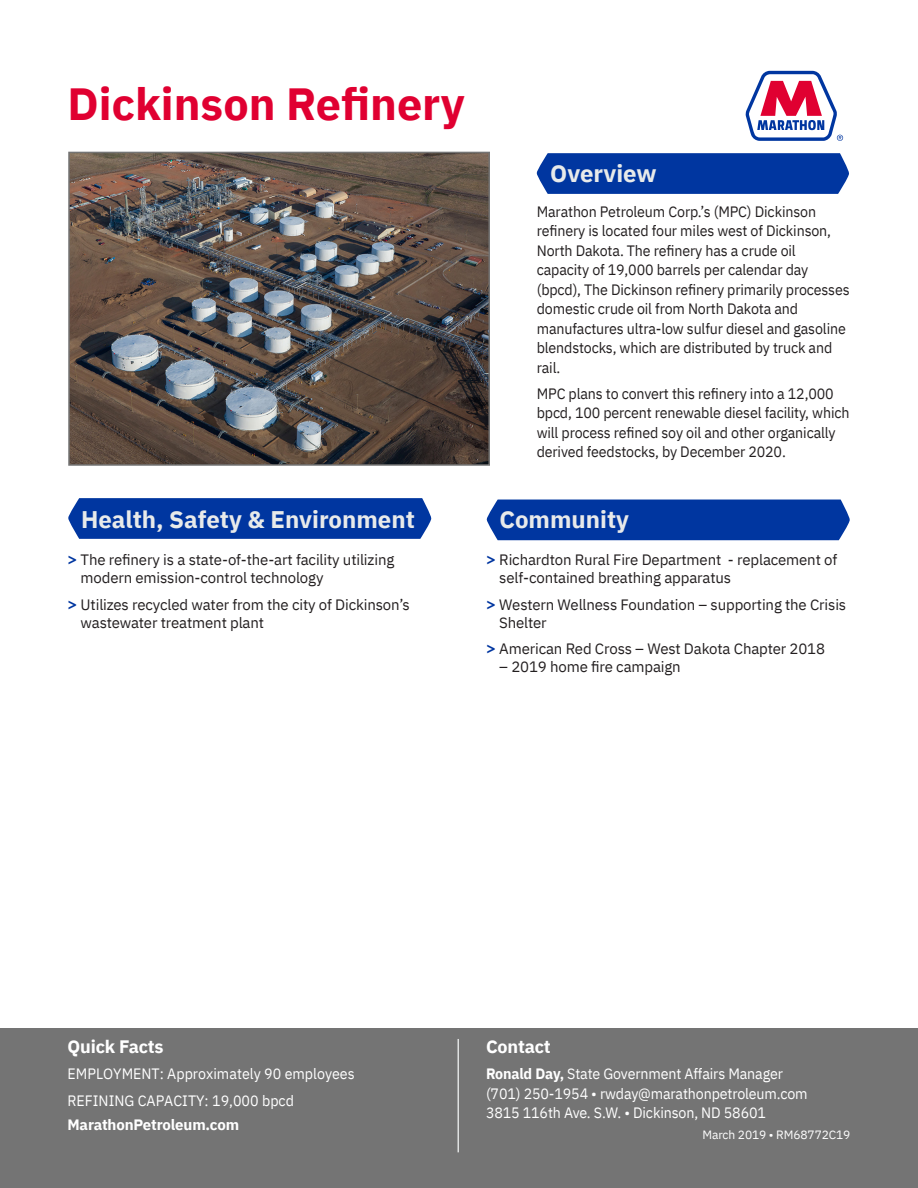
<style>
.page{position:relative;width:918px;height:1188px;background:#fff}
.page>*{position:absolute;margin:0;border:0;box-sizing:border-box;transform-origin:0 0}
.t1{font:700 45px "IBM Plex Sans";color:#e00031}
.t2{font:700 24px "IBM Plex Sans";color:#e8eaea}
.Bullet{font:700 18px "IBM Plex Sans";letter-spacing:-.01em;color:#fff}
.Body_N{font:15px/19.5px "IBM Plex Sans";letter-spacing:-.01em;color:#231f20;scale:.95 1}
.Bullet-2{font:15px/18px "IBM Plex Sans";letter-spacing:-.01em;color:#231f20}
.Body_N-2{font:15px "IBM Plex Sans";letter-spacing:-.01em;color:#fff;scale:.95 1}
.Bullet-3{font:15px "IBM Plex Sans";color:#fff;scale:.95 1}
.Bullet-4{font:700 15px "IBM Plex Sans";letter-spacing:-.01em;color:#fff}
.Bullet-5{font:12px "IBM Plex Sans";letter-spacing:-.01em;color:#fff}
.s1{font-family:"Avenir LT Std";font-weight:800;font-size:16.5px;color:#0036a0}
.s2{font-weight:700}
</style>
<div class="page">
<svg style="left:68px;top:498px;width:363px;height:41px;background:#083ca3"></svg>
<div style="left:487px;top:500px;width:363px;height:40px;background:#0036a0"></div>
<svg style="left:537px;top:153px;width:312px;height:41px;background:#093da3"></svg>
<svg style="left:745px;top:70px;width:98px;height:71px"></svg>
<img style="left:71px;top:155px;width:416px;height:308px">
<div style="left:68px;top:152px;width:422px;height:314px;border:2px solid #747474"></div>
<div style="left:0;top:1028px;width:918px;height:160px;background:#747474"></div>
<hr style="left:458px;top:1039px;width:1px;height:113px;background:#dee0e0">
<p class="t1" style="left:68px;top:68px;width:399px">Dickinson Refinery</p>
<p class="t2" style="left:550px;top:154px;width:108px">Overview</p>
<p class="Body_N" style="left:537px;top:200px;width:331px">Marathon Petroleum Corp.’s (MPC) Dickinson refinery is located four miles west of Dickinson, North Dakota. The refinery has a crude oil capacity of 19,000 barrels per calendar day (bpcd), The Dickinson refinery primarily processes domestic crude oil from North Dakota and manufactures ultra-low sulfur diesel and gasoline blendstocks, which are distributed by truck and rail.</p>
<p class="Body_N" style="left:537px;top:383px;width:331px">MPC plans to convert this refinery into a 12,000 bpcd, 100 percent renewable diesel facility, which will process refined soy oil and other organically derived feedstocks, by December 2020.</p>
<p class="t2" style="left:81px;top:500px;width:335px">Health, Safety &amp; Environment</p>
<p class="t2" style="left:500px;top:500px;width:131px">Community</p>
<p class="Bullet-2" style="left:81px;top:550px;width:315px;text-indent:-13px"><span class="s1">&gt;</span> The refinery is a state-of-the-art facility utilizing modern emission-control technology</p>
<p class="Bullet-2" style="left:81px;top:594px;width:331px;text-indent:-13px"><span class="s1">&gt;</span> Utilizes recycled water from the city of Dickinson’s wastewater treatment plant</p>
<p class="Bullet-2" style="left:499px;top:550px;width:339px;text-indent:-13px"><span class="s1">&gt;</span> Richardton Rural Fire Department - replacement of self-contained breathing apparatus</p>
<p class="Bullet-2" style="left:499px;top:594px;width:349px;text-indent:-13px"><span class="s1">&gt;</span> Western Wellness Foundation – supporting the Crisis<br>Shelter</p>
<p class="Bullet-2" style="left:486px;top:638px;width:341px"><span class="s1">&gt;</span> American Red Cross – West Dakota Chapter 2018</p>
<p class="Bullet-2" style="left:499px;top:656px;width:183px">– 2019 home fire campaign</p>
<p class="Bullet" style="left:68px;top:1032px;width:98px">Quick Facts</p>
<p class="Bullet-3" style="left:68px;top:1062px;width:304px">EMPLOYMENT: Approximately 90 employees</p>
<p class="Bullet-3" style="left:68px;top:1089px;width:240px">REFINING CAPACITY: 19,000 bpcd</p>
<p class="Bullet-4" style="left:68px;top:1113px;width:173px">MarathonPetroleum.com</p>
<p class="Bullet" style="left:486px;top:1032px;width:66px">Contact</p>
<p class="Body_N-2" style="left:486px;top:1062px;width:314px"><span class="s2">Ronald Day,</span> State Government Affairs Manager</p>
<p class="Body_N-2" style="left:486px;top:1082px;width:340px">(701) 250-1954 • rwday@marathonpetroleum.com</p>
<p class="Body_N-2" style="left:486px;top:1101px;width:296px">3815 116th Ave. S.W. • Dickinson, ND 58601</p>
<p class="Bullet-5" style="left:702px;top:1126px;width:150px">March 2019 • RM68772C19</p>
</div>
